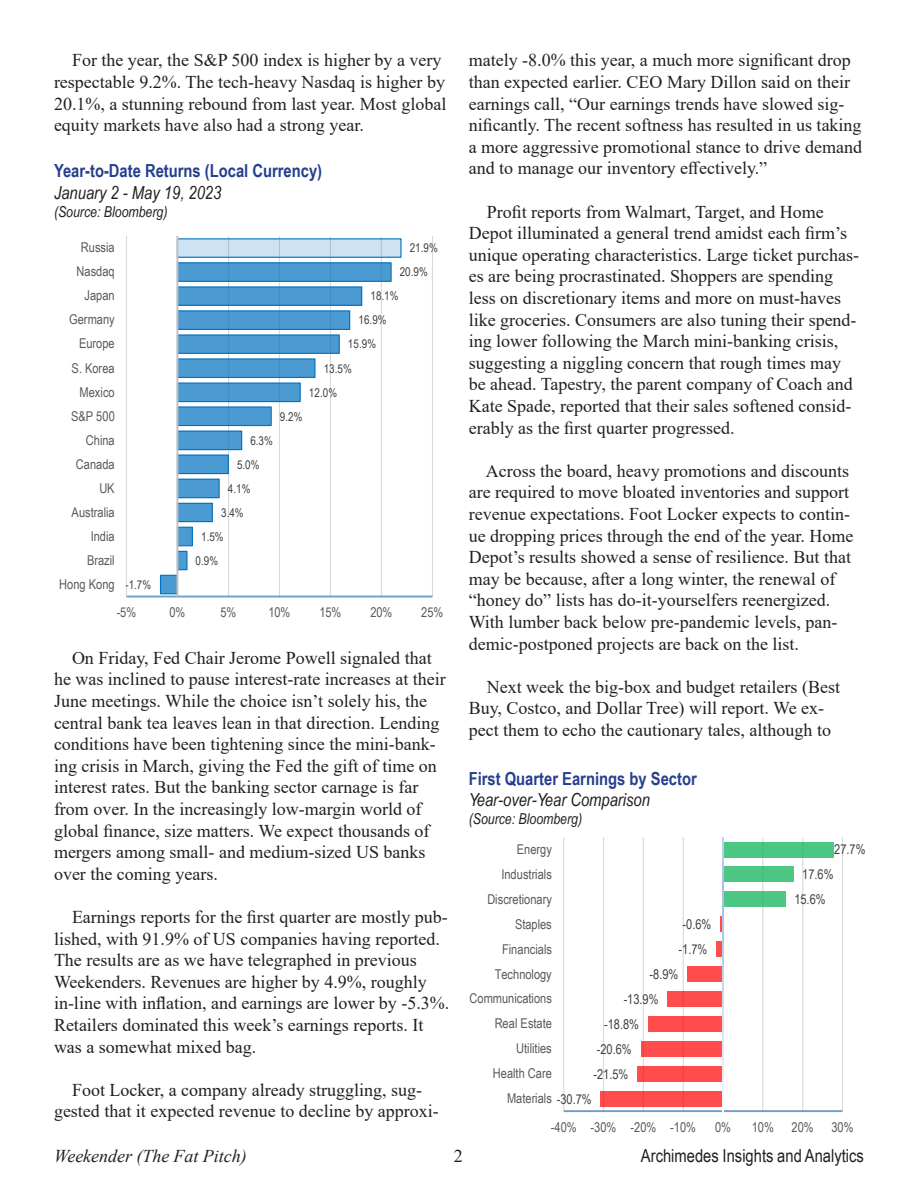
<style>
.page{position:relative;width:918px;height:1188px;background:#fff}
.page>*{position:absolute;margin:0;border:0;box-sizing:border-box;transform-origin:0 0}
.t1{font:18px/21.6px "Times New Roman";color:#231f20}
.t2{font:700 18px "Arial Narrow";color:#253f8e}
.t3{font:italic 18px "Arial Narrow";color:#231f20}
.t4{font:18px "Arial Narrow";color:#231f20}
.t5{font:italic 18px "Times New Roman";color:#231f20}
.t6{font:italic 15px "Arial Narrow";color:#231f20}
.t7{font:13.5px "Arial Narrow";letter-spacing:-.005em;color:#595959}
.t8{font:13.5px "Arial Narrow";letter-spacing:-.005em;color:#404040}
.t9{font:12px "Arial Narrow";letter-spacing:.005em;color:#404040}
.s1{color:#404040}
</style>
<div class="page">
<hr style="left:126px;top:236px;width:1px;height:361px;background:#d9d9d9">
<hr style="left:228px;top:236px;width:1px;height:361px;background:#d9d9d9">
<hr style="left:279px;top:236px;width:1px;height:361px;background:#d9d9d9">
<hr style="left:330px;top:236px;width:1px;height:361px;background:#d9d9d9">
<hr style="left:381px;top:236px;width:1px;height:361px;background:#d9d9d9">
<hr style="left:432px;top:236px;width:1px;height:361px;background:#d9d9d9">
<div style="left:177px;top:239px;width:224px;height:18px;background:#cde2f2"></div>
<div style="left:177px;top:238px;width:225px;height:20px;border:1px solid #0070c0"></div>
<svg style="left:159px;top:262px;width:233px;height:333px"></svg>
<hr style="left:126px;top:596px;width:306px;height:1px;background:#6c9ecb">
<hr style="left:176px;top:236px;width:2px;height:361px;background:#bfbfbf">
<hr style="left:563px;top:837px;width:1px;height:274px;background:#d9d9d9">
<hr style="left:603px;top:837px;width:1px;height:274px;background:#d9d9d9">
<hr style="left:643px;top:837px;width:1px;height:274px;background:#d9d9d9">
<hr style="left:683px;top:837px;width:1px;height:274px;background:#d9d9d9">
<hr style="left:762px;top:837px;width:1px;height:274px;background:#d9d9d9">
<hr style="left:802px;top:837px;width:1px;height:274px;background:#d9d9d9">
<hr style="left:842px;top:837px;width:1px;height:274px;background:#d9d9d9">
<div style="left:601px;top:1091px;width:122px;height:15px;background:#ff4c4c"></div>
<div style="left:638px;top:1066px;width:85px;height:16px;background:#ff4c4c"></div>
<div style="left:641px;top:1041px;width:82px;height:16px;background:#ff4c4c"></div>
<div style="left:648px;top:1016px;width:75px;height:16px;background:#ff4c4c"></div>
<div style="left:668px;top:991px;width:55px;height:16px;background:#ff4c4c"></div>
<div style="left:688px;top:966px;width:35px;height:16px;background:#ff4c4c"></div>
<div style="left:716px;top:941px;width:7px;height:16px;background:#ff4c4c"></div>
<svg style="left:721px;top:917px;width:1px;height:15px"></svg>
<div style="left:723px;top:892px;width:62px;height:15px;background:#4cc784"></div>
<div style="left:723px;top:867px;width:70px;height:15px;background:#4cc784"></div>
<div style="left:723px;top:842px;width:110px;height:15px;background:#4cc784"></div>
<hr style="left:564px;top:1110px;width:279px;height:2px;background:#2e75b6;opacity:.7">
<svg style="left:722px;top:837px;width:2px;height:274px"></svg>
<p class="t1" style="left:54px;top:49px;width:394px;text-indent:18px">For the year, the S&amp;P 500 index is higher by a very respectable 9.2%. The tech-heavy Nasdaq is higher by 20.1%, a stunning rebound from last year. Most global equity markets have also had a strong year.</p>
<p class="t1" style="left:469px;top:49px;width:395px">mately -8.0% this year, a much more significant drop than expected earlier. CEO Mary Dillon said on their earnings call, “Our earnings trends have slowed sig&shy;nificantly. The recent softness has resulted in us taking a more aggressive promotional stance to drive demand and to manage our inventory effectively.”</p>
<p class="t1" style="left:469px;top:200px;width:392px;text-indent:18px">Profit reports from Walmart, Target, and Home Depot illuminated a general trend amidst each firm’s unique operating characteristics. Large ticket purchas&shy;es are being procrastinated. Shoppers are spending less on discretionary items and more on must-haves like groceries. Consumers are also tuning their spend&shy;ing lower following the March mini-banking crisis, suggesting a niggling concern that rough times may be ahead. Tapestry, the parent company of Coach and Kate Spade, reported that their sales softened consid&shy;erably as the first quarter progressed.</p>
<p class="t1" style="left:469px;top:459px;width:386px;text-indent:17px">Across the board, heavy promotions and discounts are required to move bloated inventories and support revenue expectations. Foot Locker expects to contin&shy;ue dropping prices through the end of the year. Home Depot’s results showed a sense of resilience. But that may be because, after a long winter, the renewal of “honey do” lists has do-it-yourselfers reenergized.<br>With lumber back below pre-pandemic levels, pan&shy;demic-postponed projects are back on the list.</p>
<p class="t1" style="left:469px;top:675px;width:373px;text-indent:18px">Next week the big-box and budget retailers (Best<br>Buy, Costco, and Dollar Tree) will report. We ex&shy;pect them to echo the cautionary tales, although to</p>
<p class="t2" style="left:469px;top:765px;width:230px">First Quarter Earnings by Sector</p>
<p class="t3" style="left:469px;top:787px;width:183px">Year-over-Year Comparison</p>
<p class="t6" style="left:469px;top:809px;width:115px">(Source: Bloomberg)</p>
<p class="t2" style="left:54px;top:157px;width:270px">Year-to-Date Returns (Local Currency)</p>
<p class="t3" style="left:54px;top:180px;width:169px">January 2 - May 19, 2023</p>
<p class="t6" style="left:54px;top:201px;width:115px">(Source: Bloomberg)</p>
<p class="t7" style="left:81px;top:238px;width:35px">Russia</p>
<p class="t9" style="left:410px;top:239px;width:30px">21.9%</p>
<p class="t7" style="left:77px;top:262px;width:40px">Nasdaq</p>
<p class="t9" style="left:400px;top:263px;width:30px">20.9%</p>
<p class="t7" style="left:85px;top:286px;width:32px">Japan</p>
<p class="t9" style="left:370px;top:287px;width:30px">18.1%</p>
<p class="t7" style="left:69px;top:310px;width:47px">Germany</p>
<p class="t9" style="left:358px;top:311px;width:30px">16.9%</p>
<p class="t7" style="left:79px;top:334px;width:37px">Europe</p>
<p class="t9" style="left:348px;top:335px;width:30px">15.9%</p>
<p class="t7" style="left:72px;top:358px;width:45px">S. Korea</p>
<p class="t9" style="left:324px;top:359px;width:30px">13.5%</p>
<p class="t7" style="left:80px;top:382px;width:37px">Mexico</p>
<p class="t9" style="left:309px;top:384px;width:30px">12.0%</p>
<p class="t7" style="left:71px;top:406px;width:45px">S&amp;P 500</p>
<p class="t9" style="left:280px;top:408px;width:24px">9.2%</p>
<p class="t7" style="left:86px;top:430px;width:30px">China</p>
<p class="t9" style="left:250px;top:432px;width:24px">6.3%</p>
<p class="t7" style="left:76px;top:454px;width:40px">Canada</p>
<p class="t9" style="left:237px;top:456px;width:24px">5.0%</p>
<p class="t7" style="left:99px;top:478px;width:17px">UK</p>
<p class="t9" style="left:228px;top:480px;width:24px">4.1%</p>
<p class="t7" style="left:72px;top:502px;width:45px">Australia</p>
<p class="t9" style="left:221px;top:504px;width:24px">3.4%</p>
<p class="t7" style="left:91px;top:526px;width:25px">India</p>
<p class="t9" style="left:201px;top:528px;width:24px">1.5%</p>
<p class="t7" style="left:87px;top:550px;width:29px">Brazil</p>
<p class="t9" style="left:196px;top:552px;width:24px">0.9%</p>
<p class="t7" style="left:59px;top:574px;width:57px">Hong Kong</p>
<p class="t9" style="left:125px;top:576px;width:27px">-1.7%</p>
<p class="t7" style="left:117px;top:603px;width:21px">-5%</p>
<p class="t7" style="left:170px;top:603px;width:17px">0%</p>
<p class="t7" style="left:220px;top:603px;width:17px">5%</p>
<p class="t7" style="left:268px;top:603px;width:24px">10%</p>
<p class="t7" style="left:319px;top:603px;width:24px">15%</p>
<p class="t7" style="left:370px;top:603px;width:24px">20%</p>
<p class="t7" style="left:421px;top:603px;width:24px">25%</p>
<p class="t1" style="left:54px;top:646px;width:393px;text-indent:18px">On Friday, Fed Chair Jerome Powell signaled that he was inclined to pause interest-rate increases at their June meetings. While the choice isn’t solely his, the central bank tea leaves lean in that direction. Lending conditions have been tightening since the mini-bank&shy;ing crisis in March, giving the Fed the gift of time on interest rates. But the banking sector carnage is far from over. In the increasingly low-margin world of global finance, size matters. We expect thousands of mergers among small- and medium-sized US banks over the coming years.</p>
<p class="t1" style="left:54px;top:906px;width:397px;text-indent:18px">Earnings reports for the first quarter are mostly pub&shy;lished, with 91.9% of US companies having reported.<br>The results are as we have telegraphed in previous Weekenders. Revenues are higher by 4.9%, roughly in-line with inflation, and earnings are lower by -5.3%.<br>Retailers dominated this week’s earnings reports. It was a somewhat mixed bag.</p>
<p class="t1" style="left:54px;top:1078px;width:386px;text-align:center">Foot Locker, a company already struggling, sug&shy;gested that it expected revenue to decline by approxi-</p>
<p class="t7" style="left:517px;top:839px;width:37px">Energy</p>
<p class="t8" style="left:834px;top:840px;width:33px">27.7%</p>
<p class="t7" style="left:501px;top:864px;width:52px">Industrials</p>
<p class="t8" style="left:802px;top:865px;width:33px">17.6%</p>
<p class="t7" style="left:487px;top:889px;width:66px">Discretionary</p>
<p class="t8" style="left:794px;top:890px;width:33px">15.6%</p>
<p class="t7" style="left:515px;top:914px;width:38px">Staples</p>
<p class="t8" style="left:683px;top:915px;width:30px">-0.6%</p>
<p class="t7" style="left:502px;top:939px;width:51px">Financials</p>
<p class="t8" style="left:679px;top:939px;width:30px">-1.7%</p>
<p class="t7" style="left:495px;top:964px;width:59px">Technology</p>
<p class="t8" style="left:650px;top:964px;width:30px">-8.9%</p>
<p class="t7" style="left:469px;top:989px;width:84px">Communications</p>
<p class="t8" style="left:624px;top:989px;width:36px">-13.9%</p>
<p class="t7" style="left:495px;top:1014px;width:59px">Real Estate</p>
<p class="t8" style="left:604px;top:1014px;width:36px">-18.8%</p>
<p class="t7" style="left:516px;top:1039px;width:37px">Utilities</p>
<p class="t8" style="left:597px;top:1039px;width:36px">-20.6%</p>
<p class="t7" style="left:493px;top:1064px;width:61px">Health Care</p>
<p class="t8" style="left:594px;top:1064px;width:36px">-21.5%</p>
<p class="t7" style="left:507px;top:1088px;width:86px">Materials <span class="s1">-30.7%</span></p>
<p class="t7" style="left:551px;top:1117px;width:147px">-40% -30% -20% -10%</p>
<p class="t7" style="left:715px;top:1117px;width:17px">0%</p>
<p class="t7" style="left:752px;top:1117px;width:24px">10%</p>
<p class="t7" style="left:792px;top:1117px;width:24px">20%</p>
<p class="t7" style="left:831px;top:1117px;width:24px">30%</p>
<p class="t5" style="left:54px;top:1144px;width:194px">Weekender (The Fat Pitch)</p>
<p class="t1" style="left:454px;top:1145px;width:10px">2</p>
<p class="t4" style="left:641px;top:1143px;width:225px">Archimedes Insights and Analytics</p>
</div>
